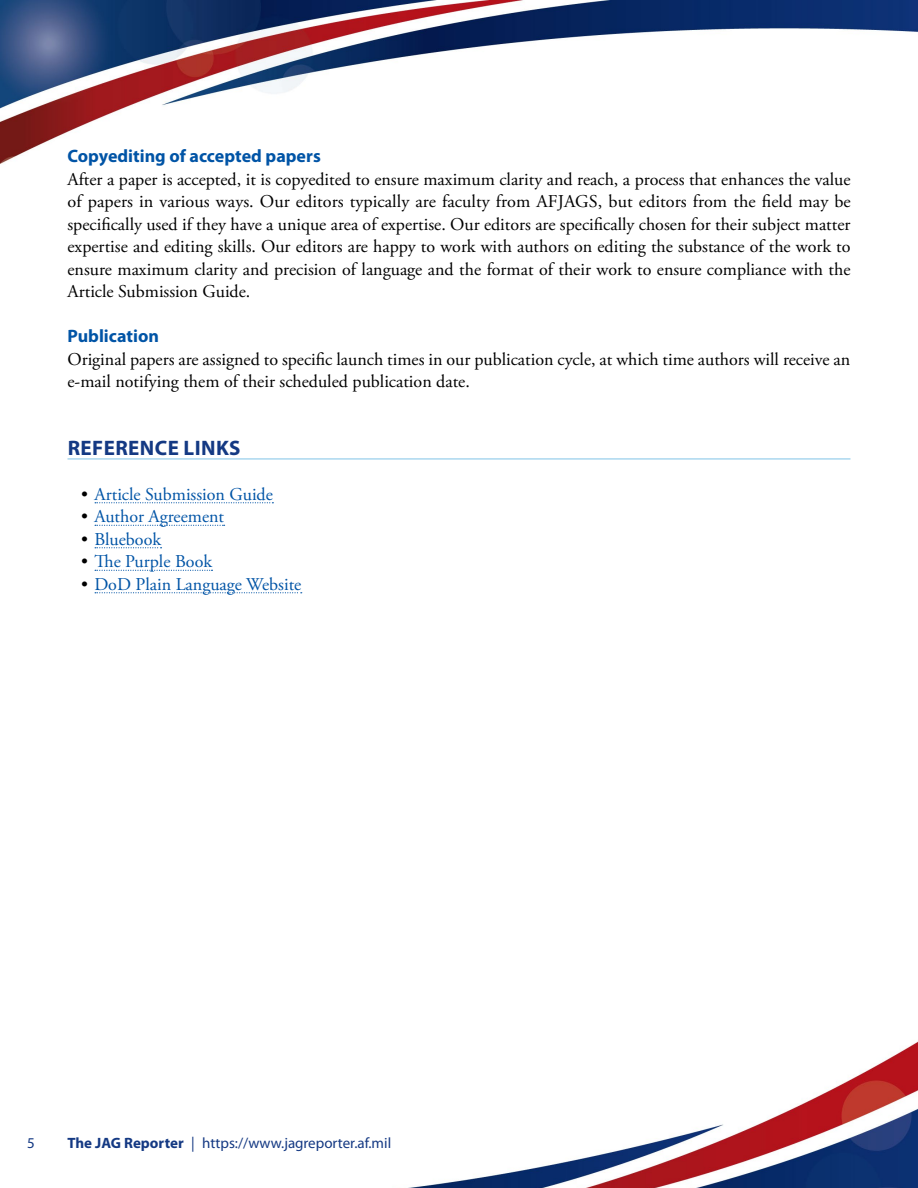
<style>
.page{position:relative;width:918px;height:1188px;background:#fff}
.page>*{position:absolute;margin:0;border:0;box-sizing:border-box;transform-origin:0 0}
.HD_1{font:700 21px "Myriad Pro";letter-spacing:.02em;color:#143983}
.t1{font:18px/22.5px "Adobe Garamond Pro";color:#000;text-align:justify}
.t2{font:18px "Adobe Garamond Pro";color:#0054a6}
.HD_2{font:700 18px "Myriad Pro";color:#0054a6}
.t3{font:15px "Myriad Pro";color:#143983}
.s1{color:#000}
.s2{font-weight:700}
</style>
<div class="page">
<img style="left:408px;top:1041px;width:510px;height:147px">
<img style="left:0;top:0;width:918px;height:164px">
<hr style="left:68px;top:459px;width:782px;height:1px;background:#80c4e7">
<svg style="left:95px;top:502px;width:178px;height:1px"></svg>
<svg style="left:95px;top:525px;width:130px;height:1px"></svg>
<svg style="left:95px;top:547px;width:67px;height:1px"></svg>
<svg style="left:95px;top:570px;width:118px;height:1px"></svg>
<svg style="left:95px;top:592px;width:207px;height:1px"></svg>
<h1 class="HD_2" style="left:68px;top:144px;width:255px">Copyediting of accepted papers</h1>
<p class="t1" style="left:68px;top:168px;width:785px">After a paper is accepted, it is copyedited to ensure maximum clarity and reach, a process that enhances the value of papers in various ways. Our editors typically are faculty from AFJAGS, but editors from the field may be specifically used if they have a unique area of expertise. Our editors are specifically chosen for their subject matter expertise and editing skills. Our editors are happy to work with authors on editing the substance of the work to ensure maximum clarity and precision of language and the format of their work to ensure compliance with the Article Submission Guide.</p>
<h1 class="HD_2" style="left:68px;top:324px;width:93px">Publication</h1>
<p class="t1" style="left:68px;top:348px;width:784px">Original papers are assigned to specific launch times in our publication cycle, at which time authors will receive an e-mail notifying them of their scheduled publication date.</p>
<h1 class="HD_1" style="left:68px;top:434px;width:174px">REFERENCE LINKS</h1>
<p class="t2" style="left:81px;top:483px;width:193px"><span class="s1">•</span> Article Submission Guide</p>
<p class="t2" style="left:81px;top:506px;width:145px"><span class="s1">•</span> Author Agreement</p>
<p class="t2" style="left:81px;top:528px;width:82px"><span class="s1">•</span> Bluebook</p>
<p class="t2" style="left:81px;top:551px;width:133px"><span class="s1">•</span> The Purple Book</p>
<p class="t2" style="left:81px;top:573px;width:222px"><span class="s1">•</span> DoD Plain Language Website</p>
<p class="t3" style="left:27px;top:1134px;width:9px">5</p>
<p class="t3" style="left:68px;top:1134px;width:325px"><span class="s2">The JAG Reporter</span> | https://www.jagreporter.af.mil</p>
</div>
